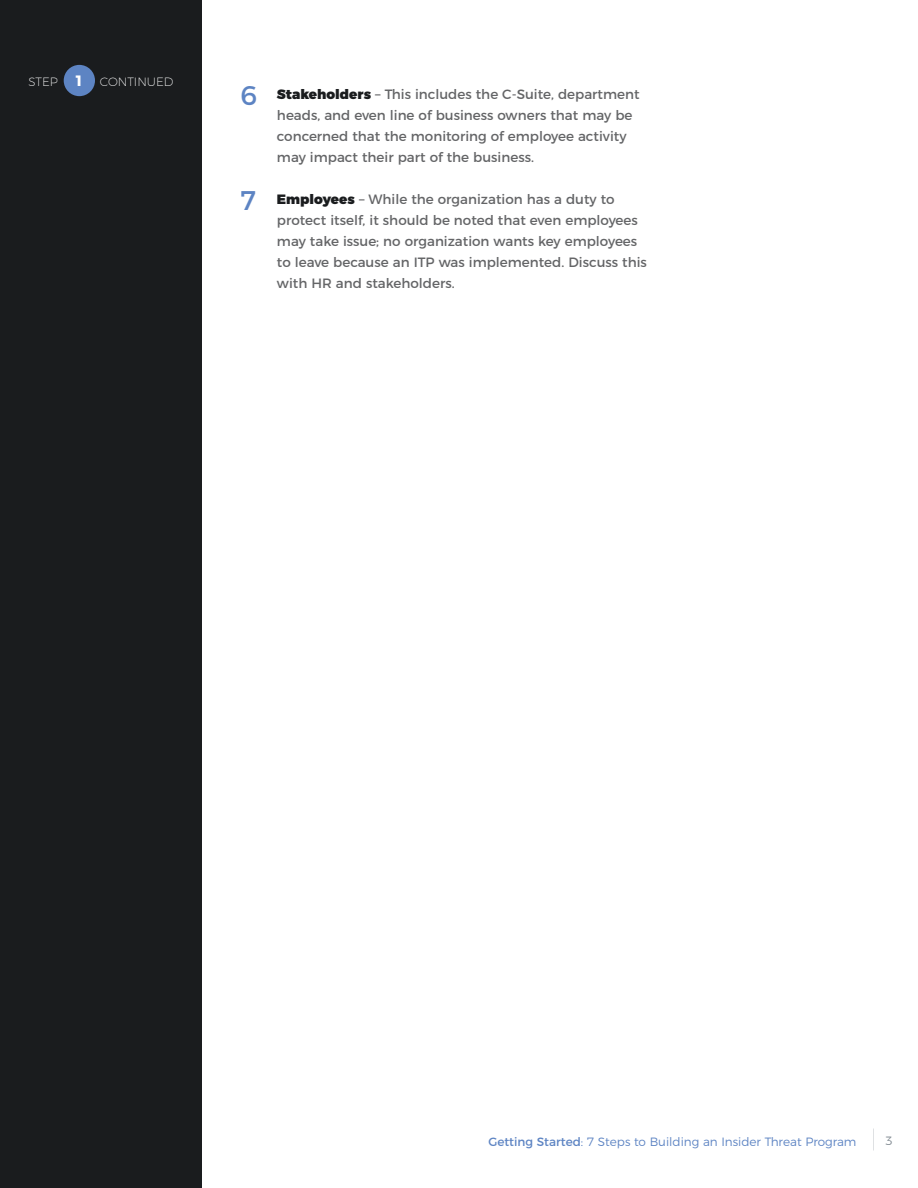
<style>
.page{position:relative;width:918px;height:1188px;background:#fff}
.page>*{position:absolute;margin:0;border:0;box-sizing:border-box;transform-origin:0 0}
.t1{font:27px "Montserrat";color:#5d84c3}
.t2{font:13.5px/21px "Montserrat";color:#646567}
.t3{font:300 12px "Montserrat";color:#5d84c3}
.t4{font:200 12px "Montserrat";color:#fff}
.t5{font:300 12px "Montserrat";color:#7f8890}
.s1{font-weight:700;font-size:15px}
.s2{font-weight:900;color:#1a1c1e}
.s3{font-weight:400}
</style>
<div class="page">
<div style="left:0;top:0;width:201px;height:1188px;background:#1a1c1e"></div>
<div style="left:64px;top:65px;width:31px;height:31px;background:#5d84c3;border-radius:50%"></div>
<p class="t4" style="left:28px;top:72px;width:147px">STEP <span class="s1">1</span> CONTINUED</p>
<h1 class="t1" style="left:241px;top:73px;width:18px">6</h1>
<h1 class="t1" style="left:241px;top:178px;width:17px">7</h1>
<p class="t2" style="left:277px;top:83px;width:364px"><span class="s2">Stakeholders</span> – This includes the C-Suite, department heads, and even line of business owners that may be concerned that the monitoring of employee activity may impact their part of the business.</p>
<p class="t2" style="left:277px;top:188px;width:371px"><span class="s2">Employees</span> – While the organization has a duty to protect itself, it should be noted that even employees may take issue; no organization wants key employees to leave because an ITP was implemented. Discuss this with HR and stakeholders.</p>
<p class="t3" style="left:488px;top:1132px;width:370px"><span class="s3">Getting Started</span>: 7 Steps to Building an Insider Threat Program</p>
<p class="t5" style="left:886px;top:1132px;width:9px">3</p>
</div>
